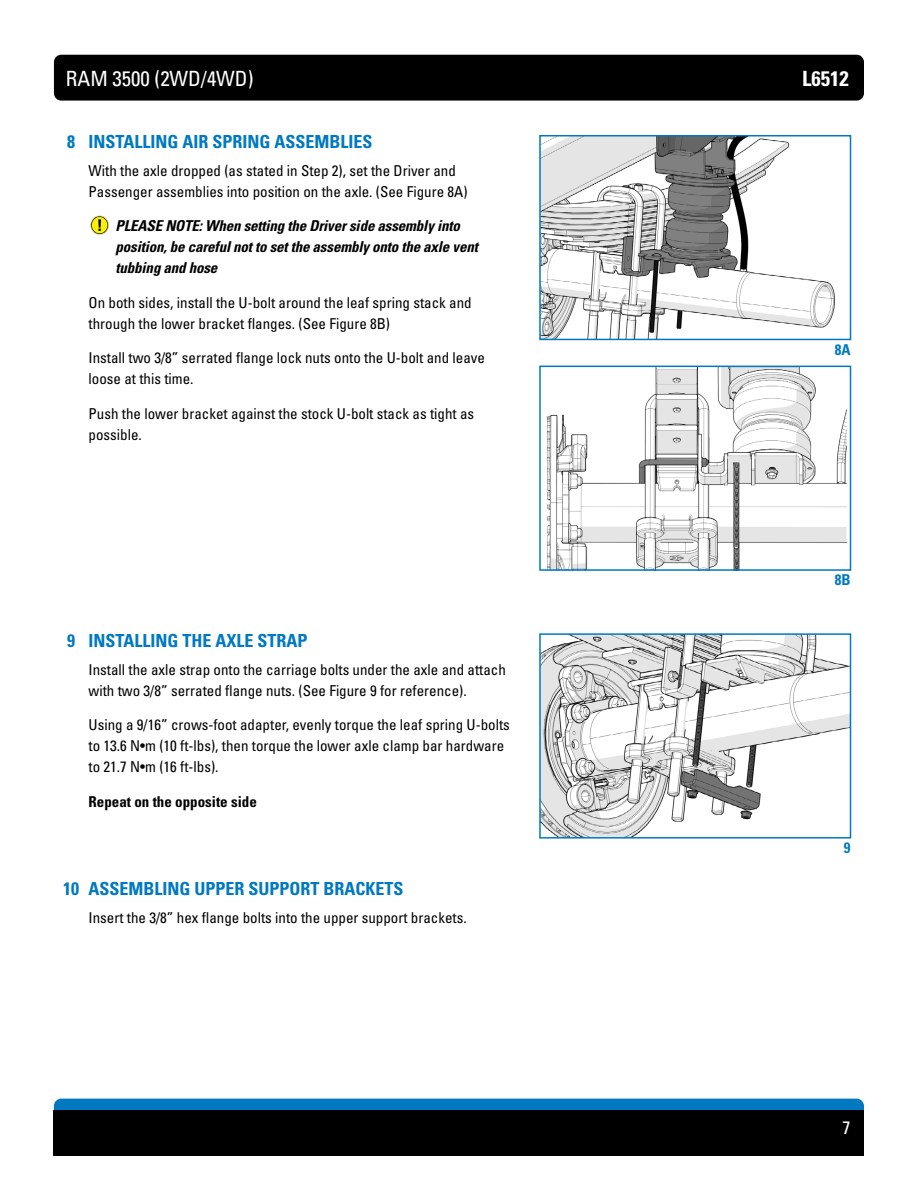
<style>
.page{position:relative;width:918px;height:1188px;background:#fff}
.page>*{position:absolute;margin:0;border:0;box-sizing:border-box;transform-origin:0 0}
.t1{font:condensed 21px "Univers LT Std";color:#fff}
.t2{font:700 condensed 21px "Univers LT Std";color:#fff}
.t3{font:700 condensed 18px "Univers LT Std";color:#0079c1}
.t4{font:condensed 18px "Univers LT Std";color:#fff}
.t5{font:condensed 15px/21px "Univers LT Std";color:#000}
.t6{font:italic 700 condensed 15px/21px "Univers LT Std";letter-spacing:-.01em;color:#000}
.t7{font:700 condensed 15px "Univers LT Std";color:#000}
.t8{font:700 condensed 15px "Univers LT Std";color:#0079c1}
</style>
<div class="page">
<div style="left:54px;top:55px;width:810px;height:46px;background:#000;border-radius:7px"></div>
<div style="left:54px;top:1099px;width:810px;height:45px;background:#0079c1;border-radius:7px"></div>
<div style="left:54px;top:1110px;width:810px;height:46px;background:#000"></div>
<img style="left:542px;top:138px;width:293px;height:199px">
<div style="left:539px;top:135px;width:312px;height:205px;border:2px solid #0079c1"></div>
<img style="left:542px;top:636px;width:306px;height:200px">
<div style="left:539px;top:633px;width:312px;height:206px;border:2px solid #0079c1"></div>
<img style="left:546px;top:369px;width:301px;height:199px">
<div style="left:539px;top:366px;width:312px;height:205px;border:2px solid #0079c1"></div>
<img style="left:90px;top:215px;width:19px;height:20px">
<h1 class="t1" style="left:66px;top:65px;width:189px">RAM 3500 (2WD/4WD)</h1>
<h1 class="t2" style="left:802px;top:65px;width:48px">L6512</h1>
<p class="t3" style="left:67px;top:131px;width:307px">8 INSTALLING AIR SPRING ASSEMBLIES</p>
<p class="t5" style="left:89px;top:160px;width:381px">With the axle dropped (as stated in Step 2), set the Driver and<br>Passenger assemblies into position on the axle. (See Figure 8A)</p>
<p class="t6" style="left:116px;top:216px;width:364px">PLEASE NOTE: When setting the Driver side assembly into position, be careful not to set the assembly onto the axle vent tubbing and hose</p>
<p class="t5" style="left:89px;top:292px;width:385px">On both sides, install the U-bolt around the leaf spring stack and through the lower bracket flanges. (See Figure 8B)</p>
<p class="t5" style="left:89px;top:347px;width:398px">Install two 3/8” serrated flange lock nuts onto the U-bolt and leave loose at this time.</p>
<p class="t5" style="left:89px;top:403px;width:387px">Push the lower bracket against the stock U-bolt stack as tight as possible.</p>
<p class="t3" style="left:67px;top:630px;width:242px">9 INSTALLING THE AXLE STRAP</p>
<p class="t5" style="left:89px;top:659px;width:419px">Install the axle strap onto the carriage bolts under the axle and attach with two 3/8” serrated flange nuts. (See Figure 9 for reference).</p>
<p class="t5" style="left:89px;top:714px;width:423px">Using a 9/16” crows-foot adapter, evenly torque the leaf spring U-bolts to 13.6 N•m (10 ft-lbs), then torque the lower axle clamp bar hardware to 21.7 N•m (16 ft-lbs).</p>
<p class="t7" style="left:89px;top:792px;width:170px">Repeat on the opposite side</p>
<p class="t3" style="left:63px;top:877px;width:342px">10 ASSEMBLING UPPER SUPPORT BRACKETS</p>
<p class="t5" style="left:89px;top:906px;width:380px">Insert the 3/8” hex flange bolts into the upper support brackets.</p>
<p class="t8" style="left:835px;top:340px;width:17px">8A</p>
<p class="t8" style="left:835px;top:571px;width:17px">8B</p>
<p class="t8" style="left:844px;top:838px;width:8px">9</p>
<p class="t4" style="left:843px;top:1116px;width:9px">7</p>
</div>
